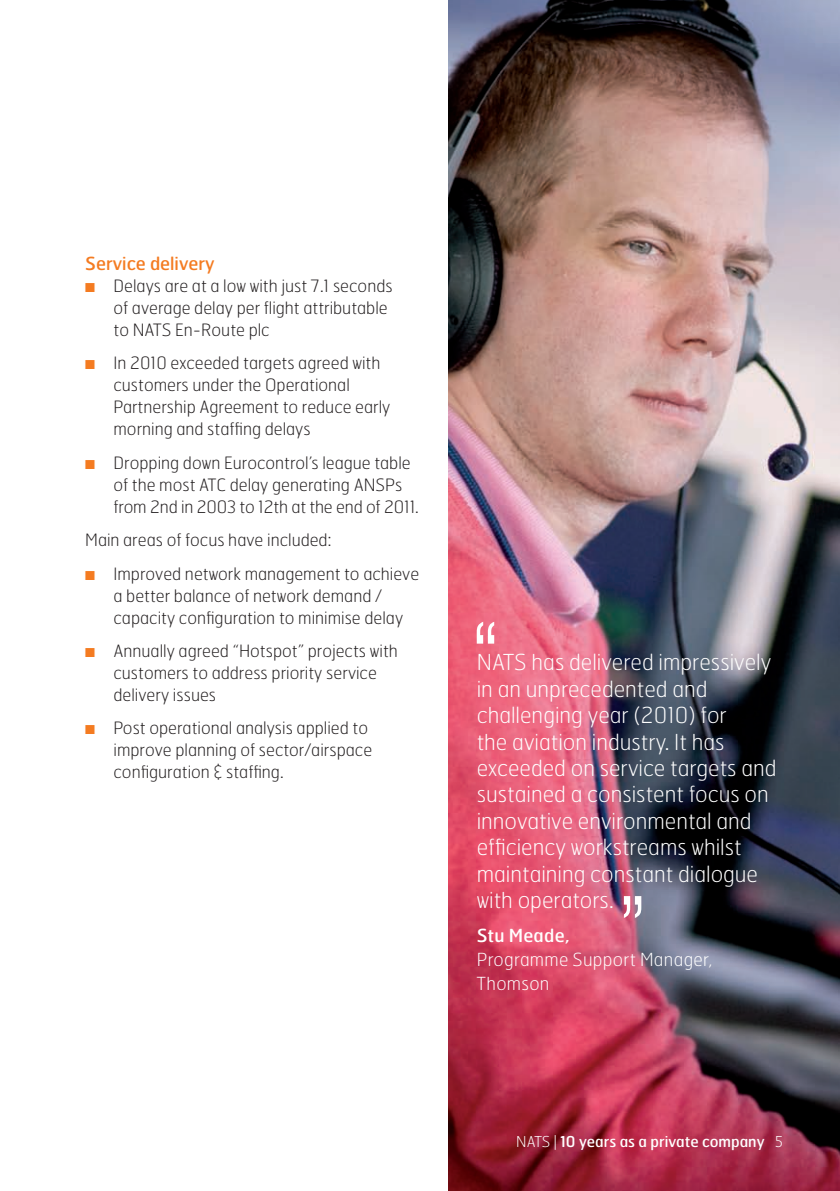
<style>
.page{position:relative;width:840px;height:1191px;background:#fff}
.page>*{position:absolute;margin:0;border:0;box-sizing:border-box;transform-origin:0 0}
.t1{font:100 22px/26.4px "Hermes";color:#fff}
.Subhead{font:100 18px/24px "Hermes";letter-spacing:.02em;color:#fff}
.Sub_sub_blue_01{font:18px "Hermes";color:#f47b21}
.Body{font:100 17px/22px "Hermes";color:#231f20}
.t2{font:15px "Hermes";color:#fff}
.s1{color:#f47b21}
.s2{font-weight:400}
.s3{font-weight:100}
</style>
<div class="page">
<img style="left:448px;top:0;width:391px;height:1191px">
<svg style="left:623px;top:896px;width:18px;height:22px"></svg>
<svg style="left:476px;top:621px;width:18px;height:22px"></svg>
<p class="Sub_sub_blue_01" style="left:85px;top:252px;width:131px">Service delivery</p>
<p class="Body" style="left:113px;top:274px;width:280px;text-indent:-28px"><span class="s1">■</span> Delays are at a low with just 7.1 seconds of average delay per flight attributable to NATS En-Route plc</p>
<p class="Body" style="left:113px;top:352px;width:278px;text-indent:-28px"><span class="s1">■</span> In 201 0 exceeded targets agreed with customers under the Operational Partnership Agreement to reduce early morning and staffing delays</p>
<p class="Body" style="left:113px;top:451px;width:306px;text-indent:-28px"><span class="s1">■</span> Dropping down Eurocontrol’s league table of the most ATC delay generating ANSPs from 2nd in 2003 to 12th at the end of 2011 .</p>
<p class="Body" style="left:85px;top:528px;width:247px">Main areas of focus have included:</p>
<p class="Body" style="left:113px;top:562px;width:307px;text-indent:-28px"><span class="s1">■</span> Improved network management to achieve a better balance of network demand / capacity configuration to minimise delay</p>
<p class="Body" style="left:113px;top:639px;width:286px;text-indent:-28px"><span class="s1">■</span> Annually agreed “Hotspot” projects with customers to address priority service delivery issues</p>
<p class="Body" style="left:113px;top:716px;width:260px;text-indent:-28px"><span class="s1">■</span> Post operational analysis applied to improve planning of sector/airspace configuration &amp; staffing.</p>
<p class="t1" style="left:476px;top:648px;width:301px">NATS has delivered impressively in an unprecedented and challenging year (201 0) for<br>the aviation industry. It has exceeded on service targets and sustained a consistent focus on innovative environmental and efficiency workstreams whilst maintaining constant dialogue with operators.</p>
<p class="Subhead" style="left:476px;top:923px;width:237px"><span class="s2">Stu Meade,<br></span>Programme Support Manager,<br>Thomson</p>
<p class="t2" style="left:516px;top:1131px;width:250px"><span class="s3">NATS |</span> 10 years as a private company</p>
</div>
